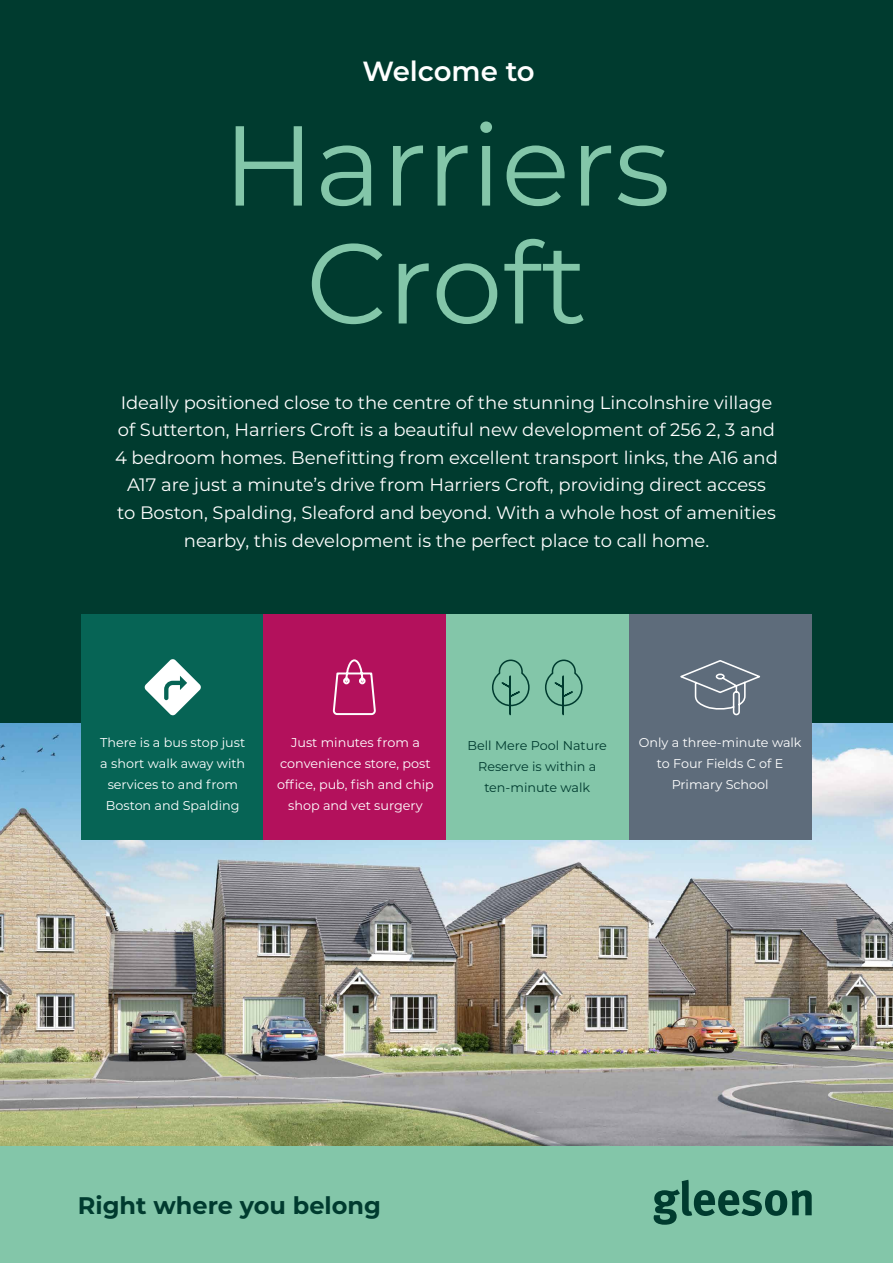
<style>
.page{position:relative;width:893px;height:1263px;background:#fff}
.page>*{position:absolute;margin:0;border:0;box-sizing:border-box;transform-origin:0 0}
.t1{font:113.4px/117.9px "Montserrat";color:#83c6a9;text-align:center}
.t2{font:600 27.75px "Montserrat";color:#fff}
.t3{font:700 24px "Montserrat";color:#003b2f}
.t4{font:18px/27.6px "Montserrat";color:#fff;text-align:center}
.t5{font:12.75px/21px "Montserrat";color:#fff;text-align:center}
.t6{font:12.75px/21px "Montserrat";color:#003b2f;text-align:center}
</style>
<div class="page">
<img style="left:0;top:723px;width:893px;height:423px">
<div style="left:0;top:1146px;width:893px;height:117px;background:#83c6a9"></div>
<div style="left:0;top:0;width:893px;height:723px;background:#003b2f"></div>
<svg style="left:654px;top:1180px;width:158px;height:45px"></svg>
<div style="left:81px;top:614px;width:183px;height:226px;background:#066455"></div>
<div style="left:263px;top:614px;width:183px;height:226px;background:#b3115c"></div>
<div style="left:446px;top:614px;width:183px;height:226px;background:#83c6a9"></div>
<div style="left:629px;top:614px;width:183px;height:226px;background:#5e6c7b"></div>
<svg style="left:333px;top:659px;width:43px;height:57px"></svg>
<svg style="left:144px;top:659px;width:57px;height:57px"></svg>
<svg style="left:680px;top:660px;width:80px;height:56px"></svg>
<svg style="left:492px;top:659px;width:38px;height:57px"></svg>
<svg style="left:545px;top:659px;width:38px;height:57px"></svg>
<h2 class="t2" style="left:363px;top:51px;width:174px">Welcome to</h2>
<h1 class="t1" style="left:223px;top:102px;width:449px">Harriers<br>Croft</h1>
<p class="t4" style="left:115px;top:388px;width:664px">Ideally positioned close to the centre of the stunning Lincolnshire village of Sutterton, Harriers Croft is a beautiful new development of 256 2, 3 and 4 bedroom homes. Benefitting from excellent transport links, the A16 and A17 are just a minute’s drive from Harriers Croft, providing direct access<br>to Boston, Spalding, Sleaford and beyond. With a whole host of amenities nearby, this development is the perfect place to call home.</p>
<p class="t5" style="left:277px;top:731px;width:158px">Just minutes from a convenience store, post office, pub, fish and chip shop and vet surgery</p>
<p class="t5" style="left:639px;top:731px;width:164px">Only a three-minute walk to Four Fields C of E<br>Primary School</p>
<p class="t5" style="left:100px;top:731px;width:147px">There is a bus stop just a short walk away with services to and from<br>Boston and Spalding</p>
<p class="t6" style="left:468px;top:734px;width:141px">Bell Mere Pool Nature<br>Reserve is within a ten-minute walk</p>
<h3 class="t3" style="left:78px;top:1188px;width:305px">Right where you belong</h3>
</div>
